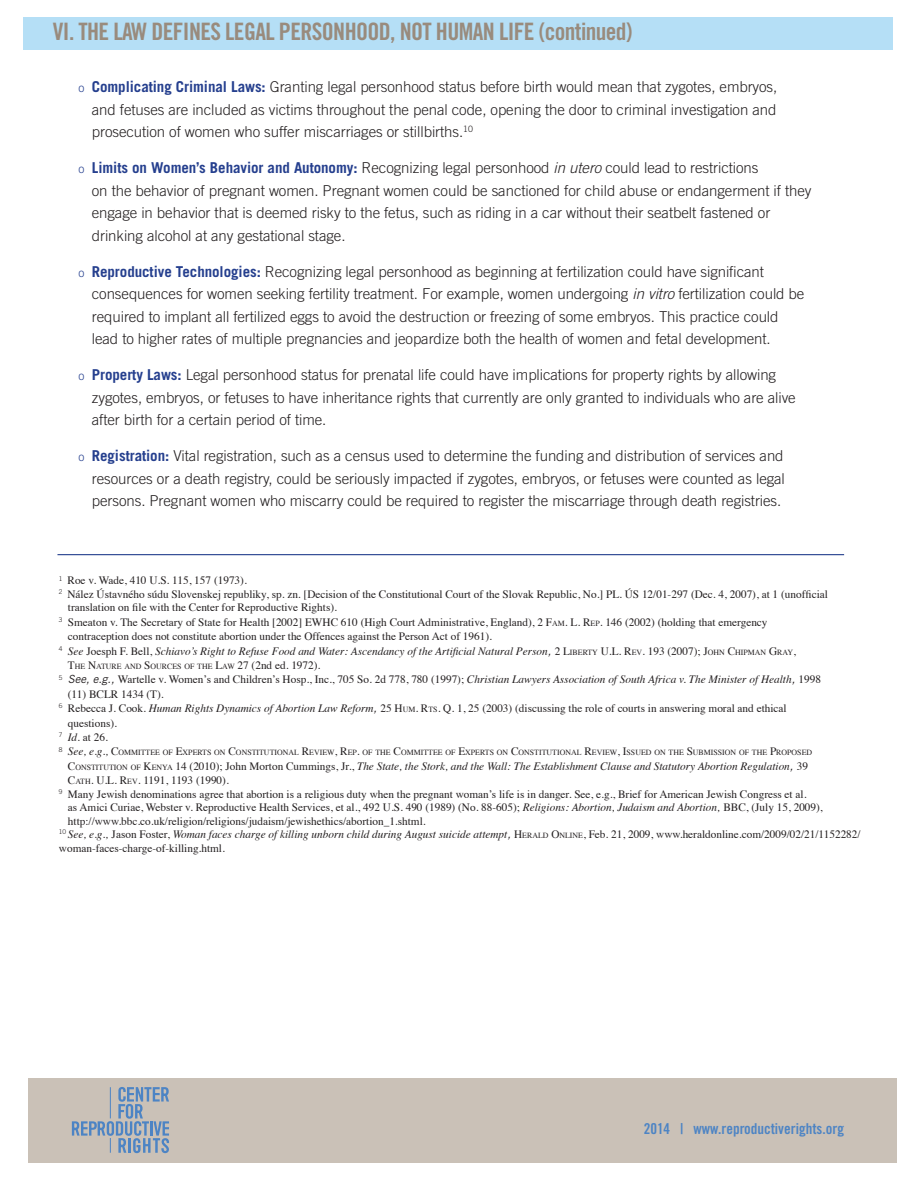
<style>
.page{position:relative;width:918px;height:1188px;background:#fff}
.page>*{position:absolute;margin:0;border:0;box-sizing:border-box;transform-origin:0 0}
.t1{font:24px "Trade Gothic LT Std Bd Cn 20";letter-spacing:-.025em;color:#998b7d}
.t2{font:300 15px/22.5px "Trade Gothic LT Std";letter-spacing:-.005em;color:#231f20}
.t3{font:15px "Trade Gothic LT Std Bd Cn 20";color:#4d84c4}
.t4{font:11.25px "Times";color:#231f20}
.t5{font:italic 11.25px "Times";color:#231f20}
.t6{font:7.8px "Times";color:#231f20}
.s1{font-size:12px;color:#253f8e}
.s2{font-weight:700;color:#253f8e}
.s3{font-style:italic}
.s4{font-style:inherit}
.s5{font-size:7.8px}
.s6{font-style:normal}
.s7{font-family:"Trade Gothic LT Std"}
.s8{font-style:normal;font-size:7.8px}
.s9{font-size:11.25px}
.s10{font-family:"Trade Gothic LT Std";font-style:italic}
.s11{font-style:italic;font-size:11.25px}
</style>
<div class="page">
<div style="left:28px;top:1078px;width:868px;height:84px;background:#cac1b7"></div>
<svg style="left:72px;top:1087px;width:97px;height:66px"></svg>
<div style="left:23px;top:17px;width:870px;height:32px;background:#b5dff6"></div>
<hr style="left:57px;top:554px;width:787px;height:1px;background:#253f8e">
<h1 class="t1" style="left:53px;top:17px;width:581px">VI. THE LAW DEFINES LEGAL PERSONHOOD, NOT HUMAN LIFE (continued)</h1>
<p class="t2" style="left:92px;top:76px;width:687px;text-align:justify;text-indent:-14px"><span class="s1">o</span> <span class="s2">Complicating Criminal Laws:</span> Granting legal personhood status before birth would mean that zygotes, embryos, and fetuses are included as victims throughout the penal code, opening the door to criminal investigation and prosecution of women who suffer miscarriages or stillbirths.<sup>10</sup></p>
<p class="t2" style="left:92px;top:157px;width:721px;text-indent:-14px"><span class="s1">o</span> <span class="s2">Limits on Women’s Behavior and Autonomy:</span> Recognizing legal personhood <span class="s3">in utero</span> could lead to restrictions<br>on the behavior of pregnant women. Pregnant women could be sanctioned for child abuse or endangerment if they engage in behavior that is deemed risky to the fetus, such as riding in a car without their seatbelt fastened or drinking alcohol at any gestational stage.</p>
<p class="t2" style="left:92px;top:260px;width:714px;text-indent:-14px"><span class="s1">o</span> <span class="s2">Reproductive Technologies:</span> Recognizing legal personhood as beginning at fertilization could have significant consequences for women seeking fertility treatment. For example, women undergoing <span class="s3">in vitro</span> fertilization could be required to implant all fertilized eggs to avoid the destruction or freezing of some embryos. This practice could lead to higher rates of multiple pregnancies and jeopardize both the health of women and fetal development.</p>
<p class="t2" style="left:92px;top:364px;width:705px;text-indent:-14px"><span class="s1">o</span> <span class="s2">Property Laws:</span> Legal personhood status for prenatal life could have implications for property rights by allowing zygotes, embryos, or fetuses to have inheritance rights that currently are only granted to individuals who are alive after birth for a certain period of time.</p>
<p class="t2" style="left:92px;top:445px;width:695px;text-align:justify;text-indent:-14px"><span class="s1">o</span> <span class="s2">Registration:</span> Vital registration, such as a census used to determine the funding and distribution of services and resources or a death registry, could be seriously impacted if zygotes, embryos, or fetuses were counted as legal persons. Pregnant women who miscarry could be required to register the miscarriage through death registries.</p>
<p class="t4" style="left:59px;top:570px;width:189px"><sup>1</sup> Roe v. Wade, 410 U.S. 115, 157 (1973).</p>
<p class="t4" style="left:59px;top:584px;width:771px"><sup>2</sup> Nález Ústavného súdu Slovenskej republiky, sp. zn. [Decision of the Constitutional Court of the Slovak Republic, No.] PL. ÚS 12/01-297 (Dec. 4, 2007), at 1 (unofficial</p>
<p class="t4" style="left:68px;top:597px;width:271px">translation on file with the Center for Reproductive Rights).</p>
<p class="t4" style="left:59px;top:611px;width:710px"><sup>3</sup> Smeaton v. The Secretary of State for Health [2002] EWHC 610 (High Court Administrative, England), 2 <span class="s4">F</span><span class="s5">AM</span>. L. <span class="s4">R</span><span class="s5">EP</span><span class="s4">.</span> 146 (2002) (holding that emergency</p>
<p class="t4" style="left:68px;top:626px;width:426px">contraception does not constitute abortion under the Offences against the Person Act of 1961).</p>
<p class="t5" style="left:59px;top:641px;width:738px"><sup>4</sup> See <span class="s6">Joesph F. Bell,</span> Schiavo’s Right to Refuse Food and Water: Ascendancy of the Artificial Natural Person<span class="s7">,</span> <span class="s6">2</span> <span class="s6">L</span><span class="s8">IBERTY</span> <span class="s6">U.L.</span> <span class="s6">R</span><span class="s8">EV</span><span class="s6">.</span> <span class="s6">193 (2007);</span> <span class="s6">J</span><span class="s8">OHN</span> <span class="s6">C</span><span class="s8">HIPMAN</span> <span class="s6">G</span><span class="s8">RAY</span><span class="s6">,</span></p>
<p class="t6" style="left:68px;top:659px;width:254px"><span class="s9">T</span>HE <span class="s9">N</span>ATURE AND <span class="s9">S</span>OURCES OF THE <span class="s9">L</span>AW <span class="s9">27</span> <span class="s9">(2nd ed. 1972).</span></p>
<p class="t4" style="left:59px;top:669px;width:764px"><sup>5</sup> <span class="s10">See, e.g.,</span> Wartelle v. Women’s and Children’s Hosp., Inc., 705 So. 2d 778, 780 (1997); <span class="s3">Christian Lawyers Association of South Africa v. The Minister of Health</span><span class="s10">,</span> 1998</p>
<p class="t4" style="left:68px;top:683px;width:97px">(11) BCLR 1434 (T).</p>
<p class="t4" style="left:59px;top:698px;width:729px"><sup>6</sup> Rebecca J. Cook. <span class="s3">Human Rights Dynamics of Abortion Law Reform</span><span class="s10">,</span> 25 <span class="s4">H</span><span class="s5">UM</span><span class="s4">. R</span><span class="s5">TS</span><span class="s4">. Q.</span> 1, 25 (2003) (discussing the role of courts in answering moral and ethical</p>
<p class="t4" style="left:68px;top:712px;width:51px">questions).</p>
<p class="t4" style="left:59px;top:727px;width:50px"><sup>7</sup> <span class="s3">Id.</span> at 26.</p>
<p class="t6" style="left:59px;top:745px;width:755px"><sup>8</sup> <span class="s11">See, e.g.,</span> <span class="s9">C</span>OMMITTEE OF <span class="s9">E</span>XPERTS ON <span class="s9">C</span>ONSTITUTIONAL <span class="s9">R</span>EVIEW<span class="s9">, R</span>EP<span class="s9">.</span> OF THE <span class="s9">C</span>OMMITTEE OF <span class="s9">E</span>XPERTS ON <span class="s9">C</span>ONSTITUTIONAL <span class="s9">R</span>EVIEW<span class="s9">, I</span>SSUED ON THE <span class="s9">S</span>UBMISSION OF THE <span class="s9">P</span>ROPOSED</p>
<p class="t5" style="left:68px;top:756px;width:742px"><span class="s6">C</span><span class="s8">ONSTITUTION OF</span> <span class="s6">K</span><span class="s8">ENYA</span> <span class="s6">14 (2010); John Morton Cummings, Jr.,</span> The State, the Stork, and the Wall: The Establishment Clause and Statutory Abortion Regulation<span class="s7">,</span> <span class="s6">39</span></p>
<p class="t4" style="left:68px;top:770px;width:162px"><span class="s4">C</span><span class="s5">ATH</span><span class="s4">. U.L. R</span><span class="s5">EV</span><span class="s4">.</span> 1191, 1193 (1990).</p>
<p class="t4" style="left:59px;top:783px;width:749px"><sup>9</sup> Many Jewish denominations agree that abortion is a religious duty when the pregnant woman’s life is in danger. See, e.g., Brief for American Jewish Congress et al.</p>
<p class="t4" style="left:68px;top:797px;width:756px">as Amici Curiae, Webster v. Reproductive Health Services, et al., 492 U.S. 490 (1989) (No. 88-605); <span class="s3">Religions: Abortion, Judaism and Abortion,</span> BBC, (July 15, 2009),</p>
<p class="t4" style="left:68px;top:810px;width:359px">http://www.bbc.co.uk/religion/religions/judaism/jewishethics/abortion_1.shtml.</p>
<p class="t5" style="left:59px;top:825px;width:803px"><sup>10</sup> See, e.g., <span class="s6">Jason Foster,</span> Woman faces charge of killing unborn child during August suicide attempt<span class="s7">,</span> <span class="s6">H</span><span class="s8">ERALD</span> <span class="s6">O</span><span class="s8">NLINE</span><span class="s6">, Feb. 21, 2009, www.heraldonline.com/2009/02/21/1152282/</span></p>
<p class="t4" style="left:59px;top:837px;width:168px">woman-faces-charge-of-killing.html.</p>
<p class="t3" style="left:644px;top:1120px;width:202px">2014 | www.reproductiverights.org</p>
</div>
